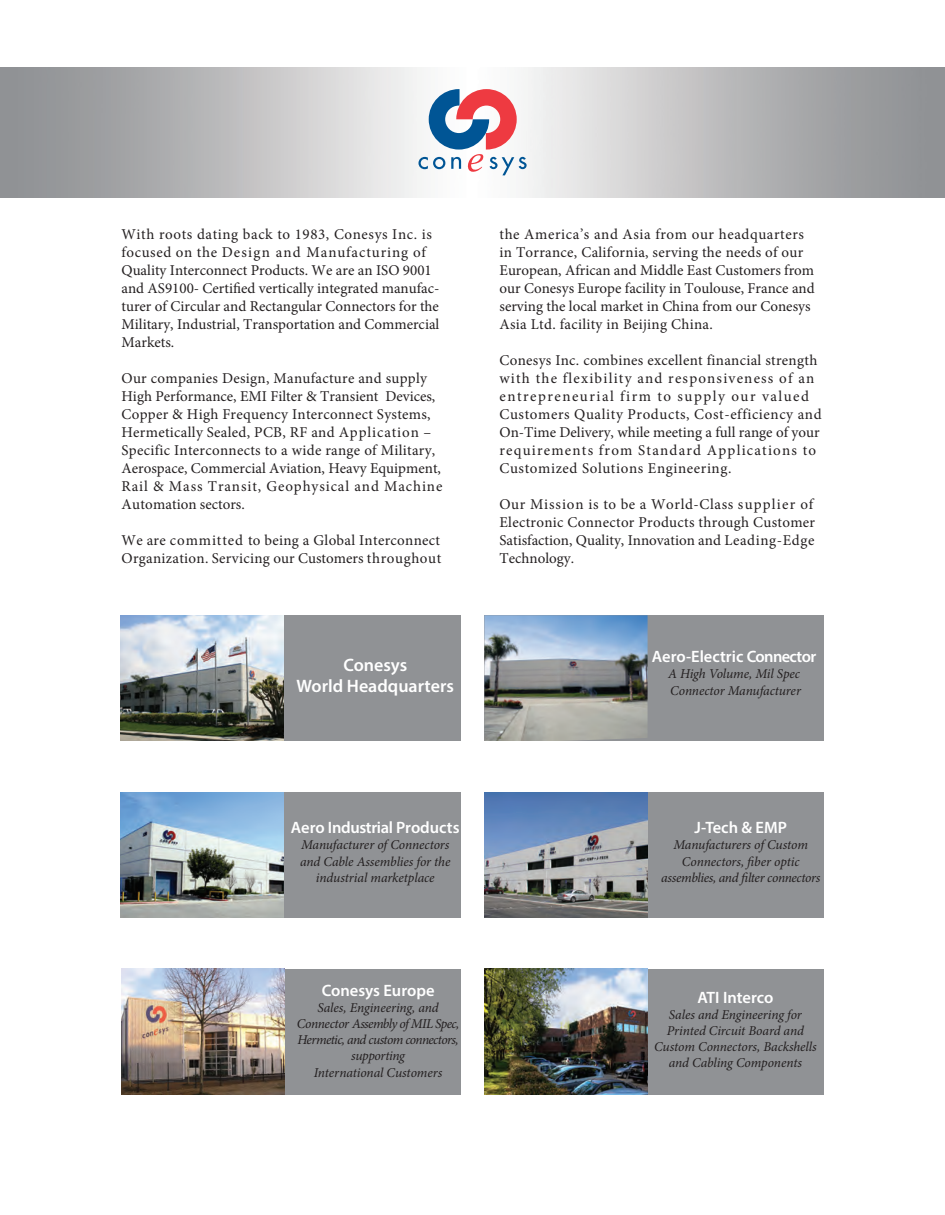
<style>
.page{position:relative;width:945px;height:1215px;background:#fff}
.page>*{position:absolute;margin:0;border:0;box-sizing:border-box;transform-origin:0 0}
.t1{font:600 18px/21.6px "Myriad Pro";color:#fff;text-align:center}
.t2{font:600 16.5px "Myriad Pro";letter-spacing:-.01em;color:#fff}
.t3{font:15px/18px "Minion Pro";letter-spacing:.02em;color:#231f20}
.t4{font:15px/18px "Minion Pro";color:#231f20}
.t5{font:15px/18px "Minion Pro";letter-spacing:.04em;color:#231f20}
.t6{font:italic 13.5px/16.2px "Minion Pro";letter-spacing:-.01em;color:#231f20;text-align:center}
.t7{font:italic 13.5px/16.2px "Minion Pro";letter-spacing:-.03em;color:#231f20;text-align:center}
</style>
<div class="page">
<img style="left:0;top:68px;width:945px;height:129px">
<svg style="left:418px;top:89px;width:108px;height:86px"></svg>
<div style="left:122px;top:615px;width:339px;height:126px;background:#909295"></div>
<div style="left:484px;top:615px;width:340px;height:126px;background:#909295"></div>
<img style="left:120px;top:615px;width:164px;height:126px">
<div style="left:122px;top:792px;width:339px;height:126px;background:#909295"></div>
<div style="left:484px;top:792px;width:340px;height:126px;background:#909295"></div>
<div style="left:122px;top:969px;width:339px;height:125px;background:#909295"></div>
<div style="left:484px;top:969px;width:340px;height:125px;background:#909295"></div>
<img style="left:484px;top:615px;width:164px;height:126px">
<img style="left:120px;top:792px;width:164px;height:126px">
<img style="left:484px;top:792px;width:164px;height:126px">
<img style="left:122px;top:969px;width:163px;height:125px">
<img style="left:484px;top:969px;width:164px;height:125px">
<p class="t4" style="left:122px;top:225px;width:320px">With roots dating back to 1983, Conesys Inc. is focused on the Design and Manufacturing of Quality Interconnect Products. We are an ISO 9001 and AS9100- Certified vertically integrated manufac&shy;turer of Circular and Rectangular Connectors for the Military, Industrial, Transportation and Commercial Markets.</p>
<p class="t3" style="left:122px;top:369px;width:322px">Our companies Design, Manufacture and supply High Performance, EMI Filter &amp; Transient Devices, Copper &amp; High Frequency Interconnect Systems, Hermetically Sealed, PCB, RF and Application – Specific Interconnects to a wide range of Military, Aerospace, Commercial Aviation, Heavy Equipment, Rail &amp; Mass Transit, Geophysical and Machine Automation sectors.</p>
<p class="t3" style="left:122px;top:531px;width:321px">We are committed to being a Global Interconnect<br>Organization. Servicing our Customers throughout</p>
<p class="t1" style="left:297px;top:653px;width:159px">Conesys<br>World Headquarters</p>
<p class="t4" style="left:500px;top:225px;width:317px">the America’s and Asia from our headquarters in Torrance, California, serving the needs of our European, African and Middle East Customers from our Conesys Europe facility in Toulouse, France and serving the local market in China from our Conesys Asia Ltd. facility in Beijing China.</p>
<p class="t5" style="left:500px;top:351px;width:324px">Conesys Inc. combines excellent financial strength with the flexibility and responsiveness of an entrepreneurial firm to supply our valued Customers Quality Products, Cost-efficiency and On-Time Delivery, while meeting a full range of your requirements from Standard Applications to Customized Solutions Engineering.</p>
<p class="t3" style="left:500px;top:495px;width:317px">Our Mission is to be a World-Class supplier of Electronic Connector Products through Customer Satisfaction, Quality, Innovation and Leading-Edge Technology.</p>
<p class="t2" style="left:652px;top:646px;width:166px">Aero-Electric Connector</p>
<p class="t6" style="left:668px;top:666px;width:134px;text-align:left">A High Volume, Mil Spec<br>Connector Manufacturer</p>
<p class="t2" style="left:291px;top:817px;width:170px">Aero Industrial Products</p>
<p class="t6" style="left:300px;top:837px;width:152px">Manufacturer of Connectors and Cable Assemblies for the industrial marketplace</p>
<p class="t2" style="left:322px;top:980px;width:114px">Conesys Europe</p>
<p class="t7" style="left:297px;top:999px;width:164px">Sales, Engineering, and<br>Connector Assembly of MIL Spec,<br>Hermetic, and custom connectors, supporting<br>International Customers</p>
<p class="t2" style="left:695px;top:817px;width:94px">J-Tech &amp; EMP</p>
<p class="t6" style="left:661px;top:837px;width:161px">Manufacturers of Custom<br>Connectors, fiber optic assemblies, and filter connectors</p>
<p class="t2" style="left:697px;top:987px;width:77px">ATI Interco</p>
<p class="t6" style="left:654px;top:1006px;width:164px">Sales and Engineering for<br>Printed Circuit Board and<br>Custom Connectors, Backshells and Cabling Components</p>
</div>
